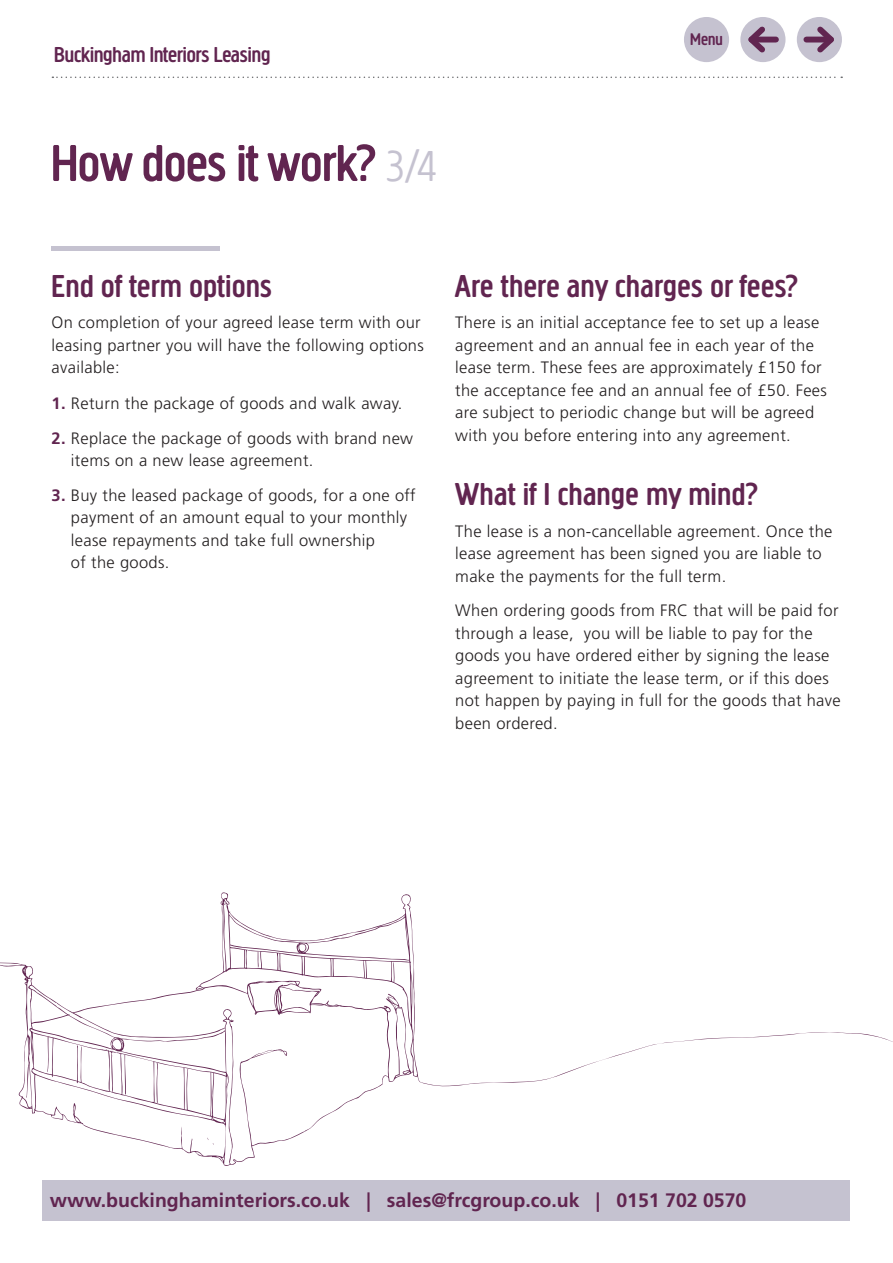
<style>
.page{position:relative;width:893px;height:1263px;background:#fff}
.page>*{position:absolute;margin:0;border:0;box-sizing:border-box;transform-origin:0 0}
.t1{font:500 54px "Creighton Pro";color:#612550}
.t2{font:500 33px "Creighton Pro";letter-spacing:.02em;color:#612550}
.t3{font:500 22.5px "Creighton Pro";color:#612550}
.t4{font:700 19.5px "Frutiger LT";color:#612550}
.t5{font:500 17.55px "Creighton Pro";color:#612550}
.t6{font:300 16.5px/22.5px "Frutiger LT";letter-spacing:.02em;color:#231f20}
.s1{font-weight:300;font-size:45px;color:#c5c2d0}
.s2{font-weight:700;color:#612550}
</style>
<div class="page">
<div style="left:797px;top:17px;width:45px;height:45px;background:#c5c2d0;border-radius:50%"></div>
<div style="left:806px;top:37px;width:25px;height:6px;background:#612550"></div>
<svg style="left:812px;top:21px;width:28px;height:37px"></svg>
<div style="left:740px;top:17px;width:45px;height:45px;background:#c5c2d0;border-radius:50%"></div>
<div style="left:751px;top:37px;width:25px;height:6px;background:#612550"></div>
<svg style="left:743px;top:21px;width:27px;height:37px"></svg>
<div style="left:684px;top:17px;width:45px;height:45px;background:#c5c2d0;border-radius:50%"></div>
<svg style="left:52px;top:77px;width:790px;height:1px"></svg>
<hr style="left:51px;top:247px;width:168px;height:4px;background:#c5c2d0">
<svg style="left:0;top:892px;width:893px;height:274px"></svg>
<svg style="left:102px;top:1049px;width:11px;height:3px"></svg>
<div style="left:43px;top:1180px;width:807px;height:40px;background:#c5c2d0"></div>
<h3 class="t3" style="left:54px;top:42px;width:218px">Buckingham Interiors Leasing</h3>
<h1 class="t1" style="left:51px;top:132px;width:386px">How does it work? <span class="s1">3/4</span></h1>
<p class="t5" style="left:690px;top:29px;width:34px">Menu</p>
<h2 class="t2" style="left:52px;top:267px;width:222px">End of term options</h2>
<p class="t6" style="left:52px;top:312px;width:374px">On completion of your agreed lease term with our leasing partner you will have the following options available:</p>
<p class="t6" style="left:52px;top:393px;width:352px"><span class="s2">1.</span> Return the package of goods and walk away.</p>
<p class="t6" style="left:71px;top:427px;width:344px;text-indent:-19px"><span class="s2">2.</span> Replace the package of goods with brand new items on a new lease agreement.</p>
<p class="t6" style="left:71px;top:484px;width:346px;text-indent:-19px"><span class="s2">3.</span> Buy the leased package of goods, for a one off payment of an amount equal to your monthly lease repayments and take full ownership<br>of the goods.</p>
<h2 class="t2" style="left:455px;top:267px;width:344px">Are there any charges or fees?</h2>
<p class="t6" style="left:455px;top:312px;width:373px">There is an initial acceptance fee to set up a lease agreement and an annual fee in each year of the lease term. These fees are approximately £150 for the acceptance fee and an annual fee of £50. Fees are subject to periodic change but will be agreed with you before entering into any agreement.</p>
<h2 class="t2" style="left:455px;top:476px;width:304px">What if I change my mind?</h2>
<p class="t6" style="left:455px;top:520px;width:379px">The lease is a non-cancellable agreement. Once the lease agreement has been signed you are liable to make the payments for the full term.</p>
<p class="t6" style="left:455px;top:600px;width:387px">When ordering goods from FRC that will be paid for through a lease, you will be liable to pay for the goods you have ordered either by signing the lease agreement to initiate the lease term, or if this does not happen by paying in full for the goods that have been ordered.</p>
<p class="t4" style="left:50px;top:1189px;width:698px">www.buckinghaminteriors.co.uk | sales@frcgroup.co.uk | 0151 702 0570</p>
</div>
